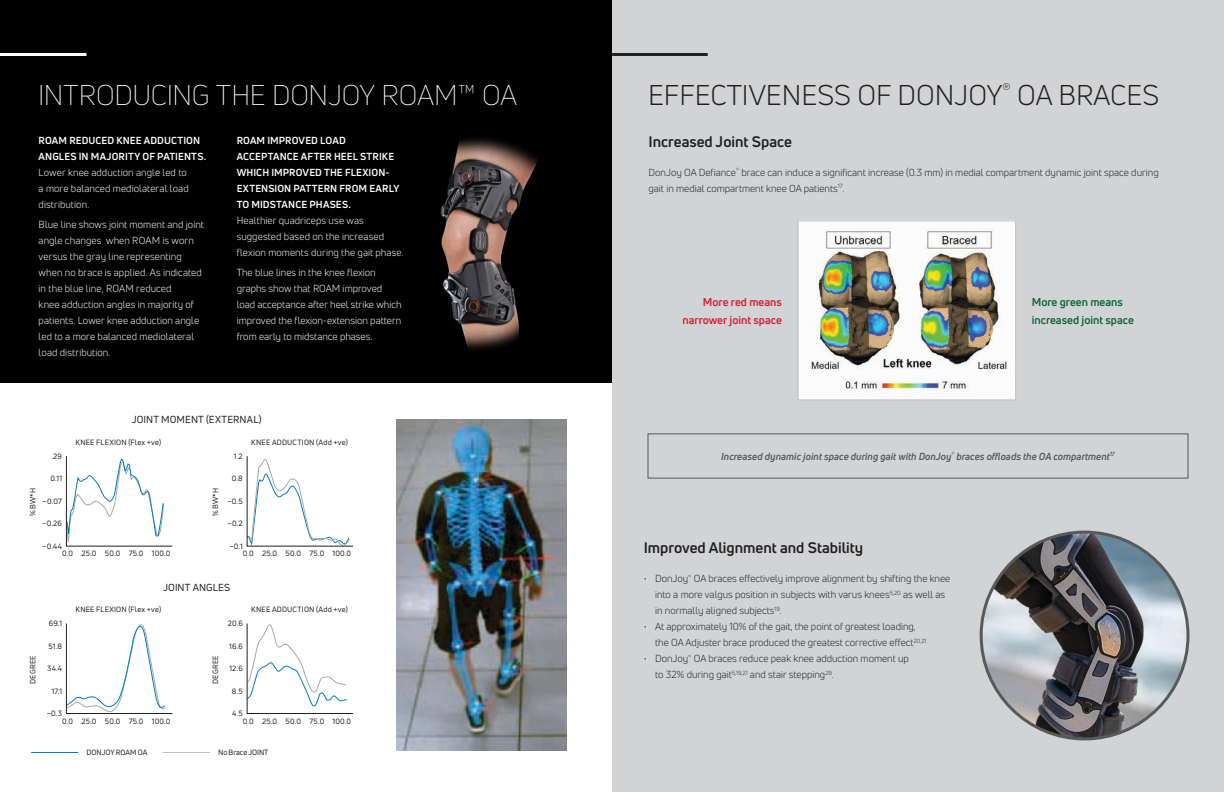
<style>
.page{position:relative;width:1224px;height:792px;background:#fff}
.page>*{position:absolute;margin:0;border:0;box-sizing:border-box;transform-origin:0 0}
.t1{font:28px "Uni Neue";color:#231f20}
.t2{font:300 28px "Uni Neue";letter-spacing:-.005em;color:#fff}
.Brand_Subs_2021{font:700 15px "Uni Neue";color:#231f20}
.Brand_Subs_2021-2{font:700 11.2px/17.9px "Uni Neue";color:#0b6635}
.Brand_Subs_2021-3{font:700 11.2px/17.9px "Uni Neue";color:#da1a32;text-align:right}
.Brand_Subs_2021-4{font:10px/16px "Uni Neue";color:#231f20}
.Title_TOC{font:10px/16px "Uni Neue";letter-spacing:.005em;color:#fff}
.Title_TOC-2{font:700 10px/16px "Uni Neue";letter-spacing:.01em;color:#fff}
.Number_TOC{font:10px/16px "Uni Neue";color:#fff}
.Title_TOC-3{font:italic 700 10px "Uni Neue";letter-spacing:.005em;color:#58595b}
.Title_TOC-4{font:10px "Uni Neue";letter-spacing:.005em;color:#231f20}
.t3{font:7.5px "Uni Neue";letter-spacing:.02em;color:#231f20}
.t4{font:7.5px "Uni Neue";letter-spacing:-.01em;color:#231f20}
.s1{font-weight:700}
.s2{font-weight:400}
</style>
<div class="page">
<div style="left:0;top:0;width:612px;height:792px;background:#000"></div>
<hr style="left:0;top:53px;width:86px;height:3px;background:#fff">
<div style="left:0;top:383px;width:612px;height:409px;background:#fff"></div>
<img style="left:397px;top:420px;width:169px;height:330px">
<svg style="left:66px;top:456px;width:107px;height:91px"></svg>
<svg style="left:247px;top:456px;width:106px;height:91px"></svg>
<svg style="left:66px;top:623px;width:107px;height:91px"></svg>
<svg style="left:246px;top:623px;width:108px;height:91px"></svg>
<hr style="left:31px;top:752px;width:47px;height:1px;background:#007dc3">
<hr style="left:163px;top:752px;width:47px;height:1px;background:#bbbdbf">
<div style="left:612px;top:0;width:612px;height:792px;background:#d1d3d4"></div>
<hr style="left:612px;top:53px;width:96px;height:3px;background:#231f20">
<img style="left:800px;top:223px;width:214px;height:175px">
<div style="left:798px;top:221px;width:218px;height:179px;border:1px solid #bcbec0"></div>
<img style="left:981px;top:532px;width:207px;height:207px;border-radius:103px">
<img style="left:440px;top:138px;width:98px;height:212px">
<p class="t2" style="left:38px;top:78px;width:481px">INTRODUCING THE DONJOY ROAM™ OA</p>
<p class="Title_TOC" style="left:39px;top:132px;width:169px"><span class="s1">ROAM REDUCED KNEE ADDUCTION<br>ANGLES IN MAJORITY OF PATIENTS.<br></span>Lower knee adduction angle led to<br>a more balanced mediolateral load distribution.</p>
<p class="Title_TOC" style="left:39px;top:217px;width:167px">Blue line shows joint moment and joint angle changes when ROAM is worn versus the gray line representing when no brace is applied. As indicated in the blue line, ROAM reduced<br>knee adduction angles in majority of patients. Lower knee adduction angle led to a more balanced mediolateral load distribution.</p>
<p class="Title_TOC-2" style="left:237px;top:132px;width:169px">ROAM IMPROVED LOAD<br>ACCEPTANCE AFTER HEEL STRIKE<br>WHICH IMPROVED THE FLEXION-<br>EXTENSION PATTERN FROM EARLY<br>TO MIDSTANCE PHASES.<br><span class="s2">Healthier quadriceps use was suggested based on the increased flexion moments during the gait phase.</span></p>
<p class="Number_TOC" style="left:237px;top:265px;width:166px">The blue lines in the knee flexion graphs show that ROAM improved load acceptance after heel strike which improved the flexion-extension pattern from early to midstance phases.</p>
<p class="Title_TOC-4" style="left:132px;top:413px;width:131px">JOINT MOMENT (EXTERNAL)</p>
<p class="t3" style="left:75px;top:438px;width:87px">KNEE FLEXION (Flex +ve)</p>
<p class="t3" style="left:251px;top:438px;width:98px">KNEE ADDUCTION (Add +ve)</p>
<p class="t3" style="left:51px;top:451px;width:12px">.29</p>
<p class="t3" style="left:50px;top:474px;width:13px">0.11</p>
<p class="t3" style="left:42px;top:496px;width:21px">–0.07</p>
<p class="t3" style="left:42px;top:519px;width:21px">–0.26</p>
<p class="t3" style="left:42px;top:541px;width:21px">–0.44</p>
<p class="t3" style="left:28px;top:516px;width:30px;rotate:-90deg">% BW*H</p>
<p class="t3" style="left:211px;top:516px;width:30px;rotate:-90deg">% BW*H</p>
<p class="t3" style="left:62px;top:549px;width:110px">0.0 25.0 50.0 75.0 100.0</p>
<p class="t3" style="left:234px;top:451px;width:10px">1.2</p>
<p class="t3" style="left:232px;top:474px;width:12px">0.8</p>
<p class="t3" style="left:227px;top:496px;width:17px">–0.5</p>
<p class="t3" style="left:227px;top:519px;width:17px">–0.2</p>
<p class="t3" style="left:229px;top:541px;width:15px">–0.1</p>
<p class="t3" style="left:243px;top:549px;width:110px">0.0 25.0 50.0 75.0 100.0</p>
<p class="Title_TOC-4" style="left:163px;top:581px;width:69px">JOINT ANGLES</p>
<p class="t3" style="left:75px;top:605px;width:87px">KNEE FLEXION (Flex +ve)</p>
<p class="t3" style="left:251px;top:605px;width:98px">KNEE ADDUCTION (Add +ve)</p>
<p class="t3" style="left:49px;top:619px;width:15px">69.1</p>
<p class="t3" style="left:48px;top:641px;width:15px">51.8</p>
<p class="t3" style="left:47px;top:664px;width:16px">34.4</p>
<p class="t3" style="left:52px;top:686px;width:12px">17.1</p>
<p class="t3" style="left:47px;top:709px;width:17px">–0.3</p>
<p class="t3" style="left:28px;top:684px;width:30px;rotate:-90deg">DEGREE</p>
<p class="t3" style="left:211px;top:684px;width:30px;rotate:-90deg">DEGREE</p>
<p class="t3" style="left:62px;top:716px;width:110px">0.0 25.0 50.0 75.0 100.0</p>
<p class="t3" style="left:228px;top:619px;width:17px">20.6</p>
<p class="t3" style="left:229px;top:641px;width:15px">16.6</p>
<p class="t3" style="left:229px;top:664px;width:15px">12.6</p>
<p class="t3" style="left:232px;top:686px;width:12px">8.5</p>
<p class="t3" style="left:232px;top:709px;width:12px">4.5</p>
<p class="t3" style="left:243px;top:716px;width:110px">0.0 25.0 50.0 75.0 100.0</p>
<p class="t4" style="left:86px;top:747px;width:63px">DONJOY ROAM OA</p>
<p class="t4" style="left:218px;top:747px;width:52px">No Brace JOINT</p>
<p class="t1" style="left:648px;top:78px;width:513px">EFFECTIVENESS OF DONJOY<sup>®</sup> OA BRACES</p>
<p class="Brand_Subs_2021" style="left:649px;top:132px;width:145px">Increased Joint Space</p>
<p class="Brand_Subs_2021-4" style="left:649px;top:164px;width:512px">DonJoy OA Defiance<sup>®</sup> brace can induce a significant increase (0.3 mm) in medial compartment dynamic joint space during gait in medial compartment knee OA patients<sup>17</sup>.</p>
<p class="Brand_Subs_2021-3" style="left:682px;top:293px;width:101px">More red means narrower joint space</p>
<p class="Brand_Subs_2021-2" style="left:1032px;top:293px;width:104px">More green means increased joint space</p>
<p class="Title_TOC-3" style="left:721px;top:450px;width:395px">Increased dynamic joint space during gait with DonJoy<sup>®</sup> braces offloads the OA compartment<sup>17</sup></p>
<p class="Brand_Subs_2021" style="left:644px;top:539px;width:221px">Improved Alignment and Stability</p>
<p class="Brand_Subs_2021-4" style="left:655px;top:570px;width:297px;text-indent:-11px">• DonJoy<sup>®</sup> OA braces effectively improve alignment by shifting the knee into a more valgus position in subjects with varus knees<sup>5,20</sup> as well as in normally aligned subjects<sup>19</sup>.</p>
<p class="Brand_Subs_2021-4" style="left:655px;top:618px;width:273px;text-indent:-11px">• At approximately 10% of the gait, the point of greatest loading, the OA Adjuster brace produced the greatest corrective effect<sup>20,21</sup></p>
<p class="Brand_Subs_2021-4" style="left:655px;top:650px;width:255px;text-indent:-11px">• DonJoy<sup>®</sup> OA braces reduce peak knee adduction moment up to 32% during gait<sup>5,19,21</sup> and stair stepping<sup>29</sup>.</p>
</div>
